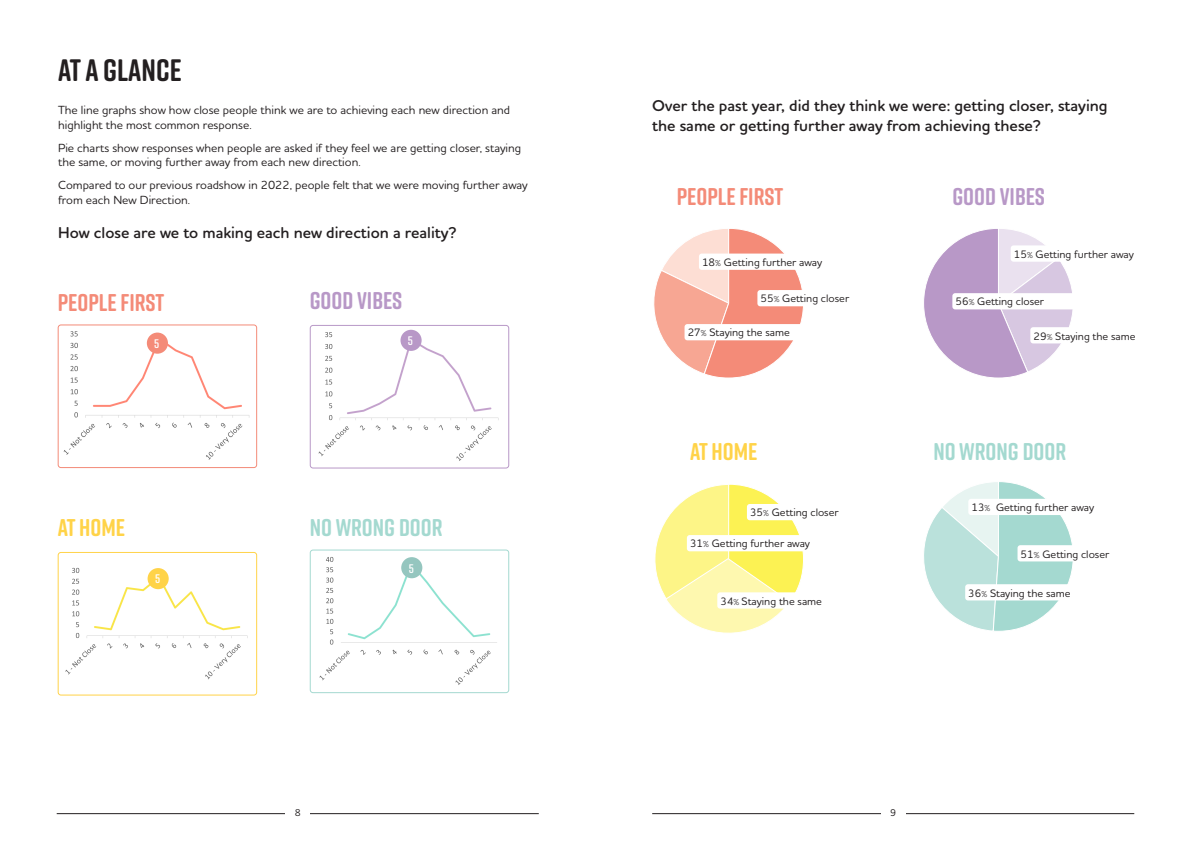
<style>
.page{position:relative;width:1191px;height:842px;background:#fff}
.page>*{position:absolute;margin:0;border:0;box-sizing:border-box;transform-origin:0 0}
.Body_Text_HR_12{font:700 31px "Rift Soft";color:#231f20}
.Body_Text_HR_12-2{font:700 24.2px "Rift Soft";color:#f48b78}
.Body_Text_HR_12-3{font:700 24.2px "Rift Soft";color:#a4d9d0}
.Body_Text_HR_12-4{font:700 24.2px "Rift Soft";color:#b898c7}
.Body_Text_HR_12-5{font:700 24.2px "Rift Soft";color:#ffd348}
.Body_Text_HR_12-6{font:600 16px/19.2px "Houschka Rounded";color:#231f20}
.t1{font:600 12.4px "Rift Soft";color:#fff}
.Body_Text_HR_12-7{font:500 12px/14.4px "Houschka Rounded";color:#231f20}
.Body_Text_HR_12-8{font:500 11px "Houschka Rounded";color:#231f20}
.t2{font:500 10px "Houschka Rounded";color:#231f20}
.s1{font-size:8.8px}
</style>
<div class="page">
<hr style="left:57px;top:813px;width:482px;height:1px;background:#231f20">
<div style="left:286px;top:809px;width:24px;height:22px;background:#fff"></div>
<hr style="left:652px;top:813px;width:482px;height:1px;background:#231f20">
<div style="left:881px;top:809px;width:24px;height:22px;background:#fff"></div>
<svg style="left:654px;top:229px;width:149px;height:149px"></svg>
<img style="left:318px;top:329px;width:181px;height:132px">
<div style="left:310px;top:325px;width:199px;height:143px;border:1px solid #b898c7;border-radius:3px"></div>
<img style="left:58px;top:331px;width:192px;height:137px">
<div style="left:58px;top:324px;width:199px;height:144px;border:1px solid #f48b78;border-radius:3px"></div>
<img style="left:65px;top:567px;width:183px;height:113px">
<div style="left:58px;top:552px;width:199px;height:143px;border:1px solid #ffd348;border-radius:3px"></div>
<img style="left:319px;top:557px;width:178px;height:128px">
<div style="left:310px;top:549px;width:199px;height:144px;border:1px solid #a4d9d0;border-radius:3px"></div>
<svg style="left:924px;top:229px;width:149px;height:149px"></svg>
<div style="left:757px;top:290px;width:130px;height:16px;background:#fff;border-radius:3px"></div>
<div style="left:699px;top:254px;width:130px;height:16px;background:#fff;border-radius:3px"></div>
<div style="left:684px;top:324px;width:131px;height:16px;background:#fff;border-radius:3px"></div>
<div style="left:952px;top:293px;width:130px;height:16px;background:#fff;border-radius:3px"></div>
<div style="left:1030px;top:327px;width:130px;height:16px;background:#fff;border-radius:3px"></div>
<div style="left:1010px;top:245px;width:131px;height:17px;background:#fff;border-radius:3px"></div>
<svg style="left:924px;top:482px;width:149px;height:149px"></svg>
<div style="left:1017px;top:545px;width:130px;height:16px;background:#fff;border-radius:3px"></div>
<div style="left:965px;top:584px;width:130px;height:16px;background:#fff;border-radius:3px"></div>
<div style="left:968px;top:499px;width:130px;height:16px;background:#fff;border-radius:3px"></div>
<svg style="left:655px;top:484px;width:148px;height:149px"></svg>
<div style="left:747px;top:504px;width:130px;height:16px;background:#fff;border-radius:3px"></div>
<div style="left:717px;top:592px;width:130px;height:17px;background:#fff;border-radius:3px"></div>
<div style="left:687px;top:535px;width:130px;height:16px;background:#fff;border-radius:3px"></div>
<div style="left:147px;top:333px;width:21px;height:21px;background:#f48b78;border-radius:50%"></div>
<div style="left:400px;top:330px;width:21px;height:21px;background:#b898c7;border-radius:50%"></div>
<div style="left:148px;top:568px;width:21px;height:21px;background:#ffd348;border-radius:50%"></div>
<div style="left:401px;top:557px;width:21px;height:21px;background:#95c6bf;border-radius:50%"></div>
<p class="Body_Text_HR_12" style="left:58px;top:48px;width:125px">AT A GLANCE</p>
<p class="Body_Text_HR_12-7" style="left:58px;top:103px;width:453px">The line graphs show how close people think we are to achieving each new direction and highlight the most common response.</p>
<p class="Body_Text_HR_12-7" style="left:58px;top:140px;width:464px">Pie charts show responses when people are asked if they feel we are getting closer, staying the same, or moving further away from each new direction.</p>
<p class="Body_Text_HR_12-7" style="left:58px;top:177px;width:471px">Compared to our previous roadshow in 2022, people felt that we were moving further away from each New Direction.</p>
<p class="Body_Text_HR_12-6" style="left:58px;top:223px;width:400px">How close are we to making each new direction a reality?</p>
<p class="Body_Text_HR_12-2" style="left:58px;top:285px;width:108px">PEOPLE FIRST</p>
<p class="Body_Text_HR_12-4" style="left:310px;top:283px;width:94px">GOOD VIBES</p>
<p class="t1" style="left:154px;top:335px;width:7px">5</p>
<p class="t1" style="left:408px;top:332px;width:7px">5</p>
<p class="Body_Text_HR_12-5" style="left:58px;top:510px;width:69px">AT HOME</p>
<p class="t1" style="left:155px;top:570px;width:7px">5</p>
<p class="Body_Text_HR_12-3" style="left:310px;top:511px;width:134px">NO WRONG DOOR</p>
<p class="t1" style="left:409px;top:559px;width:7px">5</p>
<p class="Body_Text_HR_12-6" style="left:652px;top:96px;width:457px">Over the past year, did they think we were: getting closer, staying the same or getting further away from achieving these?</p>
<p class="Body_Text_HR_12-2" style="left:677px;top:179px;width:108px">PEOPLE FIRST</p>
<p class="Body_Text_HR_12-8" style="left:702px;top:255px;width:122px">18<span class="s1">%</span> Getting further away</p>
<p class="Body_Text_HR_12-8" style="left:760px;top:291px;width:90px">55<span class="s1">%</span> Getting closer</p>
<p class="Body_Text_HR_12-8" style="left:687px;top:325px;width:104px">27<span class="s1">%</span> Staying the same</p>
<p class="Body_Text_HR_12-4" style="left:952px;top:179px;width:94px">GOOD VIBES</p>
<p class="Body_Text_HR_12-8" style="left:1013px;top:247px;width:121px">15<span class="s1">%</span> Getting further away</p>
<p class="Body_Text_HR_12-8" style="left:955px;top:294px;width:90px">56<span class="s1">%</span> Getting closer</p>
<p class="Body_Text_HR_12-8" style="left:1033px;top:329px;width:104px">29<span class="s1">%</span> Staying the same</p>
<p class="Body_Text_HR_12-5" style="left:690px;top:434px;width:69px">AT HOME</p>
<p class="Body_Text_HR_12-3" style="left:933px;top:434px;width:134px">NO WRONG DOOR</p>
<p class="Body_Text_HR_12-8" style="left:750px;top:505px;width:90px">35<span class="s1">%</span> Getting closer</p>
<p class="Body_Text_HR_12-8" style="left:690px;top:536px;width:121px">31<span class="s1">%</span> Getting further away</p>
<p class="Body_Text_HR_12-8" style="left:720px;top:594px;width:103px">34<span class="s1">%</span> Staying the same</p>
<p class="Body_Text_HR_12-8" style="left:971px;top:500px;width:124px">13<span class="s1">%</span> Getting further away</p>
<p class="Body_Text_HR_12-8" style="left:1020px;top:546px;width:90px">51<span class="s1">%</span> Getting closer</p>
<p class="Body_Text_HR_12-8" style="left:968px;top:586px;width:104px">36<span class="s1">%</span> Staying the same</p>
<p class="t2" style="left:295px;top:806px;width:7px">8</p>
<p class="t2" style="left:890px;top:806px;width:7px">9</p>
</div>
